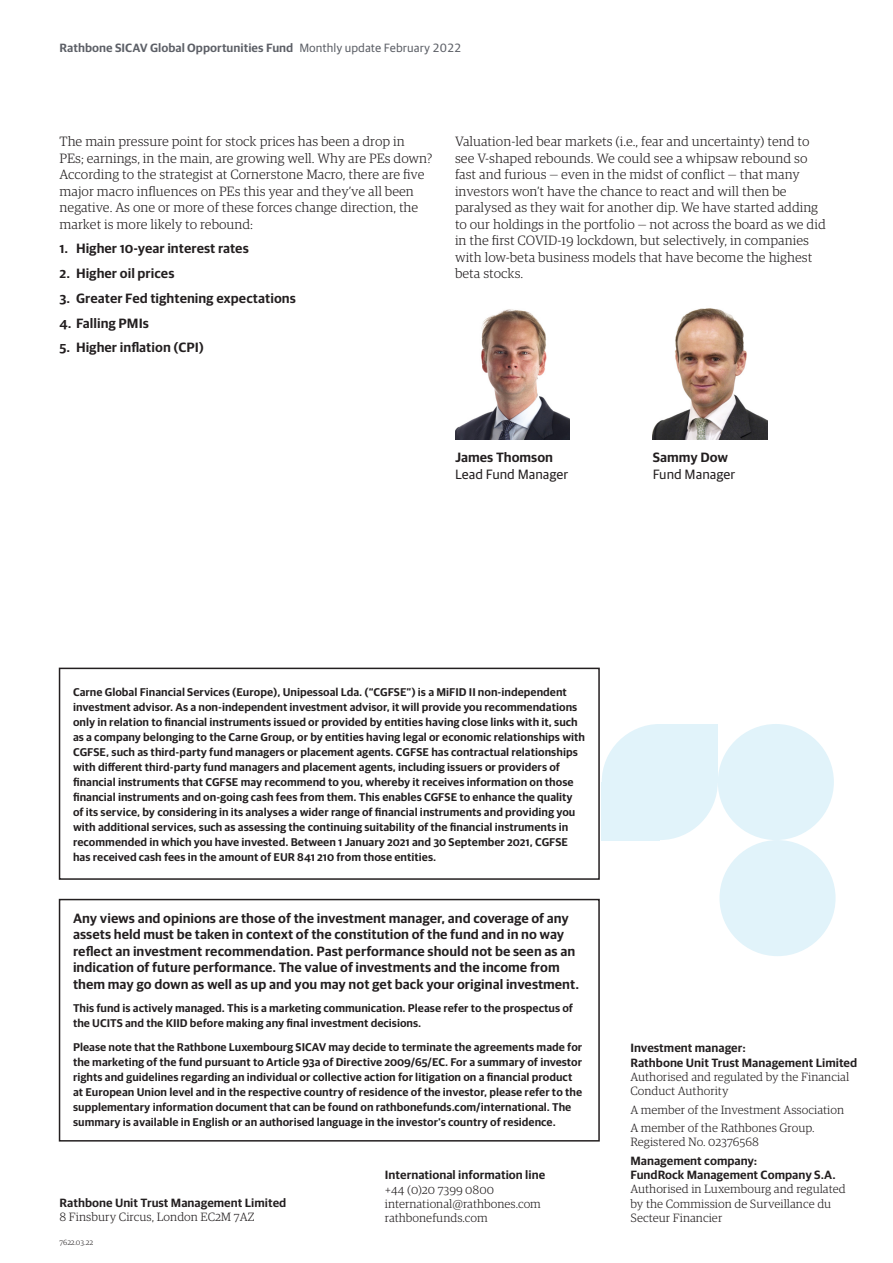
<style>
.page{position:relative;width:893px;height:1263px;background:#fff}
.page>*{position:absolute;margin:0;border:0;box-sizing:border-box;transform-origin:0 0}
.Body_text_9_11{font:300 13.5px/16.5px "Guardian RTB Egyp";color:#242021}
.Advice_box_text{font:600 13.5px/16.5px "Guardian RTB Sans";color:#231f20}
.Body_text_9_11-2{font:300 13.5px/16.5px "Guardian RTB Egyp";color:#231f20}
.Body_text_9_11-3{font:600 13.5px "Guardian RTB Sans";color:#231f20}
.Body_text_9_11-4{font:13.5px "Guardian RTB Sans";color:#231f20}
.Sign_off_text{font:300 12px/14.2px "Guardian RTB Egyp";color:#231f20}
.Sign_off_Heading{font:600 12px "Guardian RTB Sans";color:#231f20}
.t1{font:600 12px "Guardian RTB Sans";color:#5d6067}
.Advice_box_text-2{font:600 11.25px/15px "Guardian RTB Sans";color:#231f20}
.t2{font:300 7.5px "Guardian RTB Egyp";color:#231f20}
.s1{font-weight:400}
</style>
<div class="page">
<img style="left:455px;top:309px;width:115px;height:130px">
<img style="left:653px;top:308px;width:114px;height:131px">
<div style="left:719px;top:840px;width:117px;height:116px;background:#e1f3fa;border-radius:50%"></div>
<svg style="left:602px;top:724px;width:116px;height:116px;background:#e4f4fa"></svg>
<div style="left:718px;top:724px;width:116px;height:116px;background:#e1f3fa;border-radius:50%"></div>
<div style="left:59px;top:899px;width:541px;height:242px;border:2px solid #231f20"></div>
<div style="left:59px;top:668px;width:541px;height:212px;border:2px solid #231f20"></div>
<p class="t1" style="left:60px;top:39px;width:403px">Rathbone SICAV Global Opportunities Fund <span class="s1">Monthly update February 2022</span></p>
<p class="Body_text_9_11-2" style="left:60px;top:132px;width:374px">The main pressure point for stock prices has been a drop in PEs; earnings, in the main, are growing well. Why are PEs down?<br>According to the strategist at Cornerstone Macro, there are five major macro influences on PEs this year and they’ve all been negative. As one or more of these forces change direction, the market is more likely to rebound:</p>
<p class="Body_text_9_11-3" style="left:60px;top:239px;width:191px">1. Higher 10-year interest rates</p>
<p class="Body_text_9_11-3" style="left:60px;top:263px;width:117px">2. Higher oil prices</p>
<p class="Body_text_9_11-3" style="left:60px;top:288px;width:238px">3. Greater Fed tightening expectations</p>
<p class="Body_text_9_11-3" style="left:60px;top:313px;width:91px">4. Falling PMIs</p>
<p class="Body_text_9_11-3" style="left:60px;top:338px;width:146px">5. Higher inflation (CPI)</p>
<p class="Body_text_9_11" style="left:455px;top:132px;width:372px">Valuation‑led bear markets (i.e., fear and uncertainty) tend to see V‑shaped rebounds. We could see a whipsaw rebound so fast and furious — even in the midst of conflict — that many investors won’t have the chance to react and will then be paralysed as they wait for another dip. We have started adding to our holdings in the portfolio — not across the board as we did in the first COVID‑19 lockdown, but selectively, in companies with low‑beta business models that have become the highest beta stocks.</p>
<p class="Body_text_9_11-3" style="left:455px;top:448px;width:100px">James Thomson</p>
<p class="Body_text_9_11-4" style="left:455px;top:465px;width:115px">Lead Fund Manager</p>
<p class="Body_text_9_11-3" style="left:653px;top:448px;width:77px">Sammy Dow</p>
<p class="Body_text_9_11-4" style="left:653px;top:465px;width:84px">Fund Manager</p>
<p class="Advice_box_text-2" style="left:73px;top:683px;width:514px">Carne Global Financial Services (Europe), Unipessoal Lda. (“CGFSE”) is a MiFID II non-independent investment advisor. As a non-independent investment advisor, it will provide you recommendations only in relation to financial instruments issued or provided by entities having close links with it, such as a company belonging to the Carne Group, or by entities having legal or economic relationships with CGFSE, such as third-party fund managers or placement agents. CGFSE has contractual relationships with different third-party fund managers and placement agents, including issuers or providers of financial instruments that CGFSE may recommend to you, whereby it receives information on those financial instruments and on-going cash fees from them. This enables CGFSE to enhance the quality of its service, by considering in its analyses a wider range of financial instruments and providing you with additional services, such as assessing the continuing suitability of the financial instruments in recommended in which you have invested. Between 1 January 2021 and 30 September 2021, CGFSE has received cash fees in the amount of EUR 841 210 from those entities.</p>
<p class="Advice_box_text" style="left:73px;top:909px;width:508px">Any views and opinions are those of the investment manager, and coverage of any assets held must be taken in context of the constitution of the fund and in no way reflect an investment recommendation. Past performance should not be seen as an indication of future performance. The value of investments and the income from them may go down as well as up and you may not get back your original investment.</p>
<p class="Advice_box_text-2" style="left:73px;top:1000px;width:502px">This fund is actively managed. This is a marketing communication. Please refer to the prospectus of the UCITS and the KIID before making any final investment decisions.</p>
<p class="Advice_box_text-2" style="left:73px;top:1039px;width:511px">Please note that the Rathbone Luxembourg SICAV may decide to terminate the agreements made for the marketing of the fund pursuant to Article 93a of Directive 2009/65/EC. For a summary of investor rights and guidelines regarding an individual or collective action for litigation on a financial product at European Union level and in the respective country of residence of the investor, please refer to the supplementary information document that can be found on rathbonefunds.com/international. The summary is available in English or an authorised language in the investor’s country of residence.</p>
<p class="Sign_off_Heading" style="left:60px;top:1194px;width:228px">Rathbone Unit Trust Management Limited</p>
<p class="Sign_off_text" style="left:60px;top:1209px;width:196px">8 Finsbury Circus, London EC2M 7AZ</p>
<p class="t2" style="left:60px;top:1237px;width:35px">7622.03.22</p>
<p class="Sign_off_Heading" style="left:385px;top:1166px;width:162px">International information line</p>
<p class="Sign_off_text" style="left:385px;top:1182px;width:111px">+44 (0)20 7399 0800</p>
<p class="Sign_off_text" style="left:385px;top:1196px;width:158px">international@rathbones.com</p>
<p class="Sign_off_text" style="left:385px;top:1210px;width:104px">rathbonefunds.com</p>
<p class="Sign_off_Heading" style="left:630px;top:1039px;width:117px">Investment manager:</p>
<p class="Sign_off_Heading" style="left:630px;top:1054px;width:228px">Rathbone Unit Trust Management Limited</p>
<p class="Sign_off_text" style="left:630px;top:1069px;width:220px">Authorised and regulated by the Financial<br>Conduct Authority</p>
<p class="Sign_off_text" style="left:630px;top:1102px;width:215px">A member of the Investment Association</p>
<p class="Sign_off_text" style="left:630px;top:1120px;width:186px">A member of the Rathbones Group.<br>Registered No. 02376568</p>
<p class="Sign_off_Heading" style="left:630px;top:1152px;width:128px">Management company:</p>
<p class="Sign_off_Heading" style="left:630px;top:1166px;width:207px">FundRock Management Company S.A.</p>
<p class="Sign_off_text" style="left:630px;top:1181px;width:217px">Authorised in Luxembourg and regulated by the Commission de Surveillance du<br>Secteur Financier</p>
</div>
